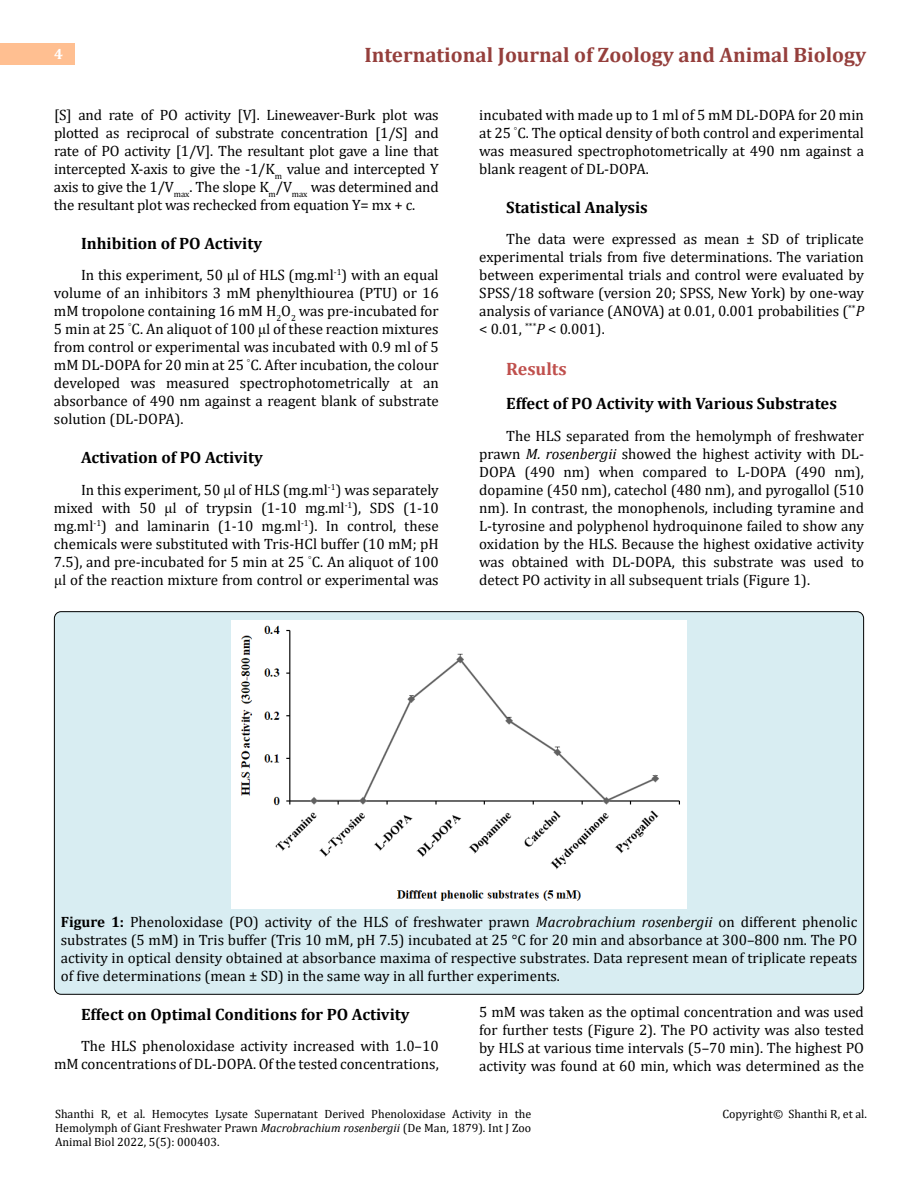
<style>
.page{position:relative;width:918px;height:1188px;background:#fff}
.page>*{position:absolute;margin:0;border:0;box-sizing:border-box;transform-origin:0 0}
.t1{font:700 21px "Cambria";color:#953f3c}
.t2{font:700 18px "Cambria";color:#c0504d}
.t3{font:700 16.5px "Cambria";color:#000}
.t4{font:15px/18px "Cambria";color:#000;text-align:justify}
.t5{font:700 15px "Cambria";color:#fff}
.t6{font:12px/14.4px "Cambria";color:#000;text-align:justify}
.s1{font-family:"Times New Roman"}
.s2{font-style:italic}
.s3{font-weight:700}
</style>
<div class="page">
<div style="left:0;top:43px;width:75px;height:21px;background:#ffbf91"></div>
<div style="left:54px;top:612px;width:810px;height:382px;background:#d8edf2;border-radius:7px"></div>
<div style="left:232px;top:621px;width:454px;height:287px;background:#fff"></div>
<p class="t5" style="left:54px;top:44px;width:10px">4</p>
<h1 class="t1" style="left:364px;top:40px;width:503px">International Journal of Zoology and Animal Biology</h1>
<p class="t4" style="left:54px;top:105px;width:386px">[S] and rate of PO activity [V]. Lineweaver-Burk plot was plotted as reciprocal of substrate concentration [1/S] and rate of PO activity [1/V]. The resultant plot gave a line that intercepted X-axis to give the -1/K<sub>m</sub> value and intercepted Y axis to give the 1/V<sub>max</sub>. The slope K<sub>m</sub>/V<sub>max</sub> was determined and the resultant plot was rechecked from equation Y= mx + c.</p>
<p class="t3" style="left:81px;top:231px;width:183px">Inhibition of PO Activity</p>
<p class="t4" style="left:54px;top:266px;width:386px;text-indent:27px">In this experiment, 50 µl of HLS (mg.ml<sup>-1</sup>) with an equal volume of an inhibitors 3 mM phenylthiourea (PTU) or 16 mM tropolone containing 16 mM H<sub>2</sub>O<sub>2</sub> was pre-incubated for 5 min at 25 C. An aliquot of 100 <span class="s1">μl</span> of these reaction mixtures from control or experimental was incubated with 0.9 ml of 5 mM DL-DOPA for 20 min at 25 C. After incubation, the colour developed was measured spectrophotometrically at an absorbance of 490 nm against a reagent blank of substrate solution (DL-DOPA).</p>
<p class="t3" style="left:81px;top:446px;width:183px">Activation of PO Activity</p>
<p class="t4" style="left:54px;top:480px;width:386px;text-indent:27px">In this experiment, 50 <span class="s1">μl</span> of HLS (mg.ml<sup>-1</sup>) was separately mixed with 50 <span class="s1">μl</span> of trypsin (1-10 mg.ml<sup>-1</sup>), SDS (1-10 mg.ml<sup>-1</sup>) and laminarin (1-10 mg.ml<sup>-1</sup>). In control, these chemicals were substituted with Tris-HCl buffer (10 mM; pH 7.5), and pre-incubated for 5 min at 25 C. An aliquot of 100 <span class="s1">μl</span> of the reaction mixture from control or experimental was</p>
<p class="t4" style="left:479px;top:105px;width:386px">incubated with made up to 1 ml of 5 mM DL-DOPA for 20 min at 25 C. The optical density of both control and experimental was measured spectrophotometrically at 490 nm against a blank reagent of DL-DOPA.</p>
<p class="t3" style="left:506px;top:195px;width:143px">Statistical Analysis</p>
<p class="t4" style="left:479px;top:230px;width:386px;text-indent:27px">The data were expressed as mean ± SD of triplicate experimental trials from five determinations. The variation between experimental trials and control were evaluated by SPSS/18 software (version 20; SPSS, New York) by one-way analysis of variance (ANOVA) at 0.01, 0.001 probabilities (<sup>**</sup><span class="s2">P </span>&lt; 0.01, <sup>***</sup><span class="s2">P</span> &lt; 0.001).</p>
<p class="t2" style="left:506px;top:356px;width:62px">Results</p>
<p class="t3" style="left:506px;top:392px;width:332px">Effect of PO Activity with Various Substrates</p>
<p class="t4" style="left:479px;top:426px;width:386px;text-indent:27px">The HLS separated from the hemolymph of freshwater prawn <span class="s2">M. rosenbergii</span> showed the highest activity with DL-DOPA (490 nm) when compared to L-DOPA (490 nm), dopamine (450 nm), catechol (480 nm), and pyrogallol (510 nm). In contrast, the monophenols, including tyramine and L-tyrosine and polyphenol hydroquinone failed to show any oxidation by the HLS. Because the highest oxidative activity was obtained with DL-DOPA, this substrate was used to detect PO activity in all subsequent trials (Figure 1).</p>
<p class="t4" style="left:61px;top:912px;width:798px"><span class="s3">Figure 1:</span> Phenoloxidase (PO) activity of the HLS of freshwater prawn <span class="s2">Macrobrachium rosenbergii</span> on different phenolic substrates (5 mM) in Tris buffer (Tris 10 mM, pH 7.5) incubated at 25 °C for 20 min and absorbance at 300–800 nm. The PO activity in optical density obtained at absorbance maxima of respective substrates. Data represent mean of triplicate repeats of five determinations (mean ± SD) in the same way in all further experiments.</p>
<p class="t3" style="left:81px;top:1002px;width:330px">Effect on Optimal Conditions for PO Activity</p>
<p class="t4" style="left:54px;top:1037px;width:386px;text-align:right">The HLS phenoloxidase activity increased with 1.0–10 mM concentrations of DL-DOPA. Of the tested concentrations,</p>
<p class="t4" style="left:479px;top:1002px;width:386px">5 mM was taken as the optimal concentration and was used for further tests (Figure 2). The PO activity was also tested by HLS at various time intervals (5–70 min). The highest PO activity was found at 60 min, which was determined as the</p>
<p class="t6" style="left:55px;top:1106px;width:478px">Shanthi R, et al. Hemocytes Lysate Supernatant Derived Phenoloxidase Activity in the Hemolymph of Giant Freshwater Prawn <span class="s2">Macrobrachium rosenbergii</span> (De Man, 1879). Int J Zoo Animal Biol 2022, 5(5): 000403.</p>
<p class="t6" style="left:723px;top:1106px;width:146px">Copyright© Shanthi R, et al.</p>
</div>
